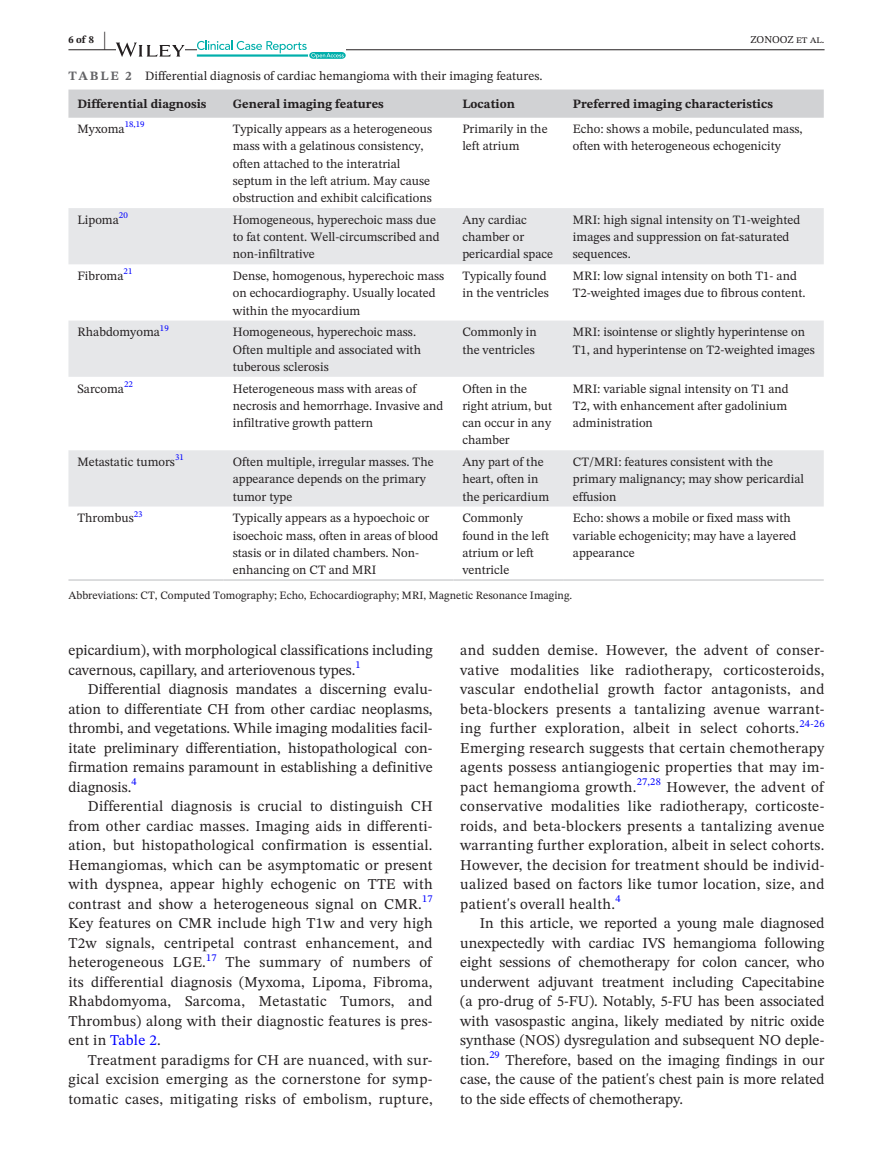
<style>
.page{position:relative;width:893px;height:1174px;background:#fff}
.page>*{position:absolute;margin:0;border:0;box-sizing:border-box;transform-origin:0 0}
.t1{font:15px/19.5px "STIX Two Text";letter-spacing:.015em;color:#231f20;text-align:justify}
.t2{font:12.75px/17.2px "STIX Two Text";color:#231f20}
.t3{font:700 12.75px "STIX Two Text";color:#231f20}
.t4{font:11.25px "STIX Two Text";color:#231f20}
.t5{font:10.5px "STIX Two Text";letter-spacing:.015em;color:#00f}
.t6{font:10.5px "STIX Two Text";color:#231f20}
.t7{font:700 10.5px "STIX Two Text";color:#231f20}
.t8{font:8.85px "STIX Two Text";color:#00f}
.s1{font-size:21px}
.s2{font-weight:700;color:#636366}
.s3{color:#00f}
</style>
<div class="page">
<hr style="left:68px;top:49px;width:756px;height:1px;background:#231f20">
<svg style="left:116px;top:43px;width:69px;height:14px"></svg>
<svg style="left:197px;top:41px;width:149px;height:18px"></svg>
<div style="left:68px;top:90px;width:756px;height:28px;background:#d1d2d4"></div>
<svg style="left:68px;top:208px;width:756px;height:298px;fill:#e6e7e9"></svg>
<hr style="left:68px;top:579px;width:156px;height:2px;background:#d1d2d4">
<hr style="left:224px;top:579px;width:229px;height:2px;background:#d1d2d4">
<hr style="left:453px;top:579px;width:111px;height:2px;background:#d1d2d4">
<hr style="left:564px;top:579px;width:260px;height:2px;background:#d1d2d4">
<p class="t7" style="left:68px;top:32px;width:39px">6 of 8 <span class="s1">|</span></p>
<p class="t6" style="left:750px;top:32px;width:75px">ZONOOZ et al.</p>
<p class="t2" style="left:68px;top:67px;width:475px"><span class="s2">TABLE 2</span> Differential diagnosis of cardiac hemangioma with their imaging features.</p>
<p class="t3" style="left:77px;top:95px;width:131px">Differential diagnosis</p>
<p class="t3" style="left:233px;top:95px;width:153px">General imaging features</p>
<p class="t3" style="left:462px;top:95px;width:54px">Location</p>
<p class="t3" style="left:573px;top:95px;width:202px">Preferred imaging characteristics</p>
<p class="t2" style="left:77px;top:120px;width:49px">Myxoma</p>
<p class="t8" style="left:125px;top:118px;width:21px">18,19</p>
<p class="t2" style="left:233px;top:120px;width:201px">Typically appears as a heterogeneous mass with a gelatinous consistency, often attached to the interatrial septum in the left atrium. May cause obstruction and exhibit calcifications</p>
<p class="t2" style="left:462px;top:120px;width:87px">Primarily in the left atrium</p>
<p class="t2" style="left:573px;top:120px;width:231px">Echo: shows a mobile, pedunculated mass, often with heterogeneous echogenicity</p>
<p class="t2" style="left:77px;top:211px;width:43px">Lipoma</p>
<p class="t8" style="left:119px;top:209px;width:10px">20</p>
<p class="t2" style="left:233px;top:211px;width:208px">Homogeneous, hyperechoic mass due to fat content. Well-circumscribed and non-infiltrative</p>
<p class="t2" style="left:462px;top:211px;width:92px">Any cardiac chamber or pericardial space</p>
<p class="t2" style="left:573px;top:211px;width:229px">MRI: high signal intensity on T1-weighted images and suppression on fat-saturated sequences.</p>
<p class="t2" style="left:77px;top:267px;width:56px">Fibroma<sup>21</sup></p>
<p class="t2" style="left:233px;top:267px;width:213px">Dense, homogenous, hyperechoic mass on echocardiography. Usually located within the myocardium</p>
<p class="t2" style="left:462px;top:267px;width:88px">Typically found in the ventricles</p>
<p class="t2" style="left:573px;top:267px;width:234px">MRI: low signal intensity on both T1- and<br>T2-weighted images due to fibrous content.</p>
<p class="t2" style="left:77px;top:323px;width:93px">Rhabdomyoma<sup>19</sup></p>
<p class="t2" style="left:233px;top:323px;width:190px">Homogeneous, hyperechoic mass.<br>Often multiple and associated with tuberous sclerosis</p>
<p class="t2" style="left:462px;top:323px;width:76px">Commonly in the ventricles</p>
<p class="t2" style="left:573px;top:323px;width:243px">MRI: isointense or slightly hyperintense on<br>T1, and hyperintense on T2-weighted images</p>
<p class="t2" style="left:77px;top:379px;width:57px">Sarcoma<sup>22</sup></p>
<p class="t2" style="left:233px;top:379px;width:212px">Heterogeneous mass with areas of necrosis and hemorrhage. Invasive and infiltrative growth pattern</p>
<p class="t2" style="left:462px;top:379px;width:91px">Often in the right atrium, but can occur in any chamber</p>
<p class="t2" style="left:573px;top:379px;width:217px;text-align:justify">MRI: variable signal intensity on T1 and T2, with enhancement after gadolinium administration</p>
<p class="t2" style="left:77px;top:453px;width:108px">Metastatic tumors<sup>31</sup></p>
<p class="t2" style="left:233px;top:453px;width:202px">Often multiple, irregular masses. The appearance depends on the primary tumor type</p>
<p class="t2" style="left:462px;top:453px;width:88px">Any part of the heart, often in the pericardium</p>
<p class="t2" style="left:573px;top:453px;width:233px">CT/MRI: features consistent with the primary malignancy; may show pericardial effusion</p>
<p class="t2" style="left:77px;top:509px;width:67px">Thrombus<sup>23</sup></p>
<p class="t2" style="left:233px;top:509px;width:207px">Typically appears as a hypoechoic or isoechoic mass, often in areas of blood stasis or in dilated chambers. Non&shy;enhancing on CT and MRI</p>
<p class="t2" style="left:462px;top:509px;width:88px">Commonly found in the left atrium or left ventricle</p>
<p class="t2" style="left:573px;top:509px;width:225px">Echo: shows a mobile or fixed mass with variable echogenicity; may have a layered appearance</p>
<p class="t4" style="left:68px;top:587px;width:505px">Abbreviations: CT, Computed Tomography; Echo, Echocardiography; MRI, Magnetic Resonance Imaging.</p>
<p class="t1" style="left:68px;top:640px;width:366px">epicardium), with morphological classifications including cavernous, capillary, and arteriovenous types.</p>
<p class="t5" style="left:355px;top:657px;width:7px">1</p>
<p class="t1" style="left:68px;top:679px;width:366px;text-indent:20px">Differential diagnosis mandates a discerning evalu&shy;ation to differentiate CH from other cardiac neoplasms, thrombi, and vegetations. While imaging modalities facil&shy;itate preliminary differentiation, histopathological con&shy;firmation remains paramount in establishing a definitive diagnosis.</p>
<p class="t5" style="left:131px;top:774px;width:7px">4</p>
<p class="t1" style="left:68px;top:796px;width:366px;text-indent:20px">Differential diagnosis is crucial to distinguish CH from other cardiac masses. Imaging aids in differenti&shy;ation, but histopathological confirmation is essential.<br>Hemangiomas, which can be asymptomatic or present with dyspnea, appear highly echogenic on TTE with contrast and show a heterogeneous signal on CMR.</p>
<p class="t5" style="left:422px;top:891px;width:12px">17</p>
<p class="t1" style="left:68px;top:913px;width:366px">Key features on CMR include high T1w and very high T2w signals, centripetal contrast enhancement, and heterogeneous LGE.</p>
<p class="t5" style="left:206px;top:949px;width:12px">17</p>
<p class="t1" style="left:68px;top:952px;width:366px;text-indent:157px">The summary of numbers of its differential diagnosis (Myxoma, Lipoma, Fibroma, Rhabdomyoma, Sarcoma, Metastatic Tumors, and Thrombus) along with their diagnostic features is pres&shy;ent in <span class="s3">Table 2</span>.</p>
<p class="t1" style="left:68px;top:1050px;width:366px;text-indent:20px">Treatment paradigms for CH are nuanced, with sur&shy;gical excision emerging as the cornerstone for symp&shy;tomatic cases, mitigating risks of embolism, rupture,</p>
<p class="t1" style="left:460px;top:640px;width:366px">and sudden demise. However, the advent of conser&shy;vative modalities like radiotherapy, corticosteroids, vascular endothelial growth factor antagonists, and beta-blockers presents a tantalizing avenue warrant&shy;ing further exploration, albeit in select cohorts.<sup>24-26<br></sup>Emerging research suggests that certain chemotherapy agents possess antiangiogenic properties that may im&shy;pact hemangioma growth.</p>
<p class="t5" style="left:637px;top:774px;width:26px">27,28</p>
<p class="t1" style="left:460px;top:777px;width:366px;text-indent:206px">However, the advent of conservative modalities like radiotherapy, corticoste&shy;roids, and beta-blockers presents a tantalizing avenue warranting further exploration, albeit in select cohorts.<br>However, the decision for treatment should be individ&shy;ualized based on factors like tumor location, size, and patient's overall health.</p>
<p class="t5" style="left:615px;top:891px;width:7px">4</p>
<p class="t1" style="left:460px;top:913px;width:366px;text-indent:20px">In this article, we reported a young male diagnosed unexpectedly with cardiac IVS hemangioma following eight sessions of chemotherapy for colon cancer, who underwent adjuvant treatment including Capecitabine (a pro-drug of 5-FU). Notably, 5-FU has been associated with vasospastic angina, likely mediated by nitric oxide synthase (NOS) dysregulation and subsequent NO deple&shy;tion.</p>
<p class="t5" style="left:489px;top:1047px;width:12px">29</p>
<p class="t1" style="left:460px;top:1050px;width:366px;text-indent:45px">Therefore, based on the imaging findings in our case, the cause of the patient's chest pain is more related to the side effects of chemotherapy.</p>
</div>
